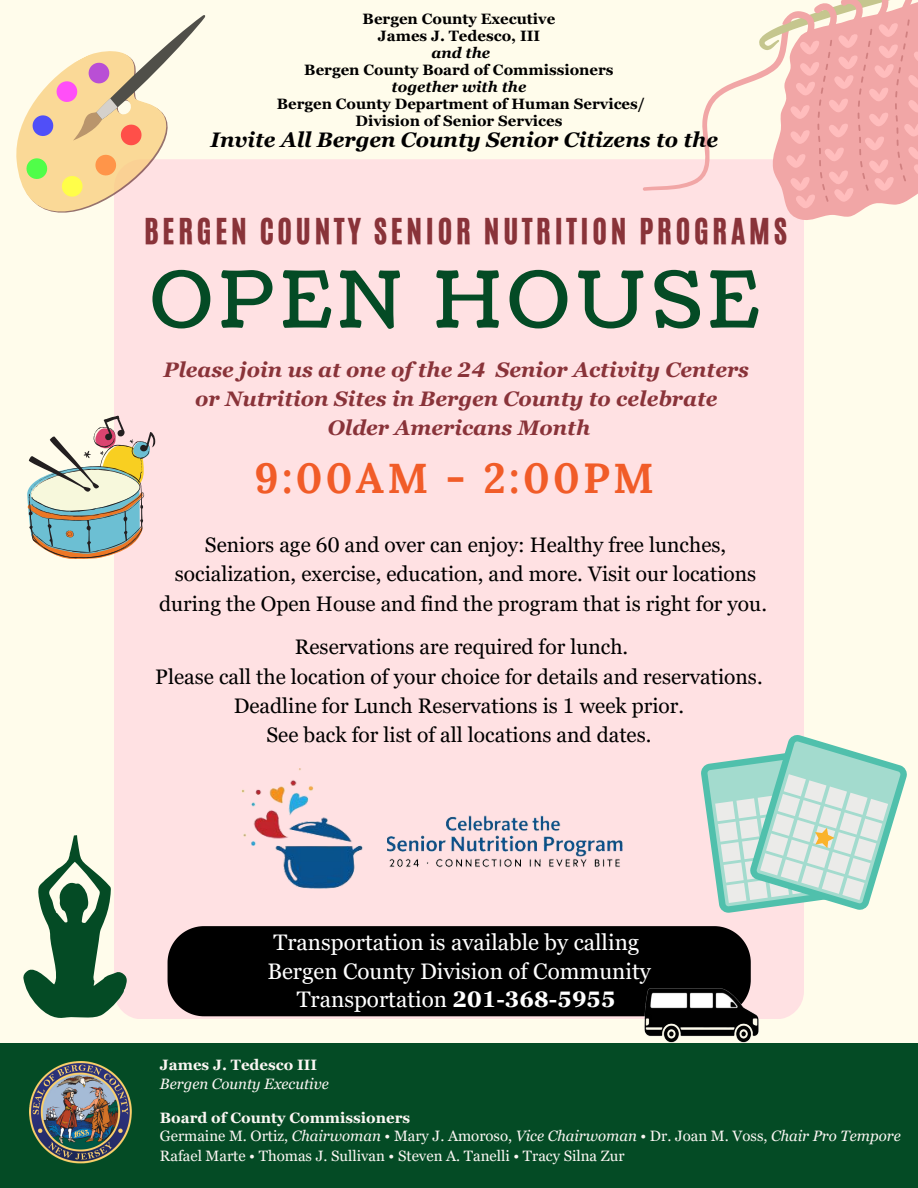
<style>
.page{position:relative;width:918px;height:1188px;background:#fffceb}
.page>*{position:absolute;margin:0;border:0;box-sizing:border-box;transform-origin:0 0}
.t1{font:78px "Coustard";letter-spacing:.08em;color:#044b25}
.t2{font:700 42px "Lora";letter-spacing:.08em;color:#f15c28}
.t3{font:30px "CA Generated";letter-spacing:.125em;color:#893339}
.t4{font:22.5px/28.2px "Georgia Pro";color:#fff;text-align:center}
.t5{font:21px/29.2px "Georgia Pro";color:#000;text-align:center}
.t6{font:italic 700 21px/29.2px "Georgia Pro";color:#893339;text-align:center}
.t7{font:italic 700 21px "Georgia Pro";color:#000}
.t8{font:700 15px/16.8px "Georgia Pro";color:#000;text-align:center}
.t9{font:15px "Georgia Pro";color:#fbf6f3}
.t10{font:700 15px "Georgia Pro";color:#fbf6f3}
.t11{font:italic 15px "Georgia Pro";color:#fbf6f3}
.s1{font-style:italic}
.s2{font-weight:700}
</style>
<div class="page">
<div style="left:114px;top:159px;width:690px;height:860px;background:#ffe1e3;border-radius:28px"></div>
<div style="left:0;top:1043px;width:918px;height:145px;background:#044b25"></div>
<img style="left:29px;top:1061px;width:103px;height:102px">
<div style="left:168px;top:926px;width:583px;height:90px;background:#000"></div>
<img style="left:640px;top:984px;width:119px;height:59px">
<img style="left:491px;top:815px;width:132px;height:53px">
<img style="left:241px;top:769px;width:250px;height:120px">
<svg style="left:16px;top:125px;width:85px;height:88px"></svg>
<svg style="left:22px;top:15px;width:184px;height:187px"></svg>
<svg style="left:23px;top:835px;width:104px;height:183px"></svg>
<svg style="left:701px;top:735px;width:206px;height:178px"></svg>
<svg style="left:643px;top:0;width:275px;height:220px"></svg>
<svg style="left:27px;top:415px;width:128px;height:144px"></svg>
<p class="t8" style="left:277px;top:11px;width:370px">Bergen County Executive<br>James J. Tedesco, III<br><span class="s1">and the<br></span>Bergen County Board of Commissioners <span class="s1">together with the<br></span>Bergen County Department of Human Services/<br>Division of Senior Services</p>
<p class="t7" style="left:211px;top:128px;width:509px">Invite All Bergen County Senior Citizens to the</p>
<p class="t3" style="left:144px;top:209px;width:644px">BERGEN COUNTY SENIOR NUTRITION PROGRAMS</p>
<h5 class="t1" style="left:150px;top:248px;width:610px">OPEN HOUSE</h5>
<p class="t6" style="left:164px;top:355px;width:587px">Please join us at one of the 24 Senior Activity Centers or Nutrition Sites in Bergen County to celebrate<br>Older Americans Month</p>
<p class="t2" style="left:254px;top:451px;width:401px">9:00AM - 2:00PM</p>
<p class="t5" style="left:159px;top:530px;width:609px">Seniors age 60 and over can enjoy: Healthy free lunches, socialization, exercise, education, and more. Visit our locations during the Open House and find the program that is right for you.</p>
<h4 class="t5" style="left:155px;top:632px;width:609px">Reservations are required for lunch.<br>Please call the location of your choice for details and reservations.<br>Deadline for Lunch Reservations is 1 week prior.<br>See back for list of all locations and dates.</h4>
<h4 class="t4" style="left:267px;top:928px;width:385px">Transportation is available by calling<br>Bergen County Division of Community<br>Transportation <span class="s2">201-368-5955</span></h4>
<p class="t10" style="left:160px;top:1056px;width:159px">James J. Tedesco III</p>
<h3 class="t11" style="left:160px;top:1075px;width:170px">Bergen County Executive</h3>
<p class="t10" style="left:160px;top:1109px;width:252px">Board of County Commissioners</p>
<h2 class="t9" style="left:160px;top:1127px;width:742px">Germaine M. Ortiz, <span class="s1">Chairwoman</span> • Mary J. Amoroso, <span class="s1">Vice Chairwoman</span> • Dr. Joan M. Voss, <span class="s1">Chair Pro Tempore</span></h2>
<p class="t9" style="left:160px;top:1147px;width:466px">Rafael Marte • Thomas J. Sullivan • Steven A. Tanelli • Tracy Silna Zur</p>
</div>
